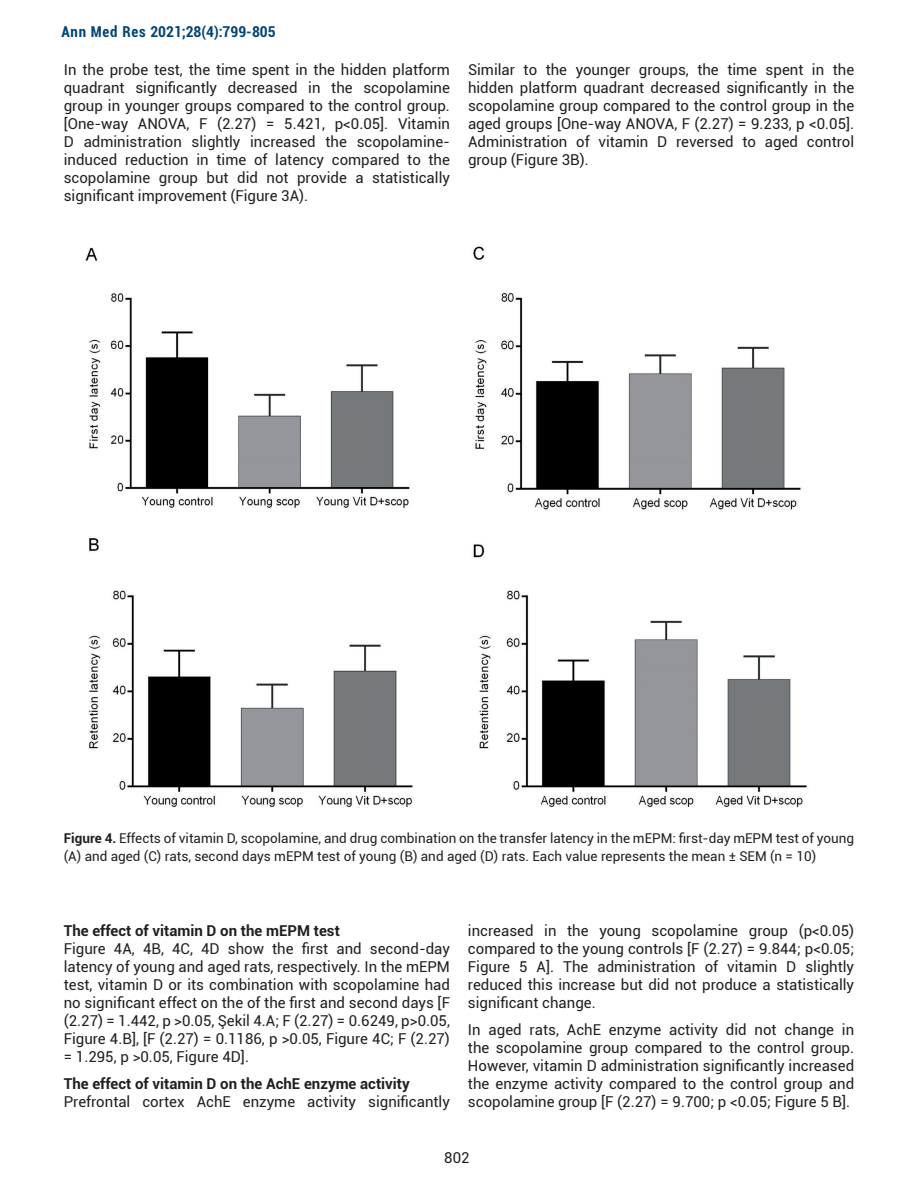
<style>
.page{position:relative;width:918px;height:1188px;background:#fff}
.page>*{position:absolute;margin:0;border:0;box-sizing:border-box;transform-origin:0 0}
.t1{font:15px/18px "Roboto";color:#231f20;text-align:justify}
.t2{font:700 15px "Roboto";color:#231f20}
.t3{font:700 condensed 15px "Roboto";color:#004475}
.t4{font:13.5px/18.5px "Roboto";color:#231f20}
.s1{font-weight:700}
</style>
<div class="page">
<img style="left:85px;top:246px;width:722px;height:562px">
<p class="t3" style="left:61px;top:21px;width:216px">Ann Med Res 2021;28(4):799-805</p>
<p class="t1" style="left:64px;top:60px;width:388px">In the probe test, the time spent in the hidden platform quadrant significantly decreased in the scopolamine group in younger groups compared to the control group. [One-way ANOVA, F (2.27) = 5.421, p&lt;0.05]. Vitamin D administration slightly increased the scopolamine&shy;induced reduction in time of latency compared to the scopolamine group but did not provide a statistically significant improvement (Figure 3A).</p>
<p class="t1" style="left:468px;top:60px;width:388px">Similar to the younger groups, the time spent in the hidden platform quadrant decreased significantly in the scopolamine group compared to the control group in the aged groups [One-way ANOVA, F (2.27) = 9.233, p &lt;0.05].<br>Administration of vitamin D reversed to aged control group (Figure 3B).</p>
<p class="t4" style="left:64px;top:828px;width:792px"><span class="s1">Figure 4.</span> Effects of vitamin D, scopolamine, and drug combination on the transfer latency in the mEPM: first-day mEPM test of young (A) and aged (C) rats, second days mEPM test of young (B) and aged (D) rats. Each value represents the mean ± SEM (n = 10)</p>
<p class="t2" style="left:64px;top:920px;width:278px">The effect of vitamin D on the mEPM test</p>
<p class="t1" style="left:64px;top:939px;width:388px">Figure 4A, 4B, 4C, 4D show the first and second-day latency of young and aged rats, respectively. In the mEPM test, vitamin D or its combination with scopolamine had no significant effect on the of the first and second days [F (2.27) = 1.442, p &gt;0.05, Şekil 4.A; F (2.27) = 0.6249, p&gt;0.05, Figure 4.B], [F (2.27) = 0.1186, p &gt;0.05, Figure 4C; F (2.27) = 1.295, p &gt;0.05, Figure 4D].</p>
<p class="t2" style="left:64px;top:1073px;width:348px">The effect of vitamin D on the AchE enzyme activity</p>
<p class="t1" style="left:64px;top:1092px;width:388px">Prefrontal cortex AchE enzyme activity significantly</p>
<p class="t1" style="left:468px;top:921px;width:388px">increased in the young scopolamine group (p&lt;0.05) compared to the young controls [F (2.27) = 9.844; p&lt;0.05; Figure 5 A]. The administration of vitamin D slightly reduced this increase but did not produce a statistically significant change.</p>
<p class="t1" style="left:468px;top:1020px;width:388px">In aged rats, AchE enzyme activity did not change in the scopolamine group compared to the control group.<br>However, vitamin D administration significantly increased the enzyme activity compared to the control group and scopolamine group [F (2.27) = 9.700; p &lt;0.05; Figure 5 B].</p>
<p class="t1" style="left:444px;top:1148px;width:27px">802</p>
</div>
